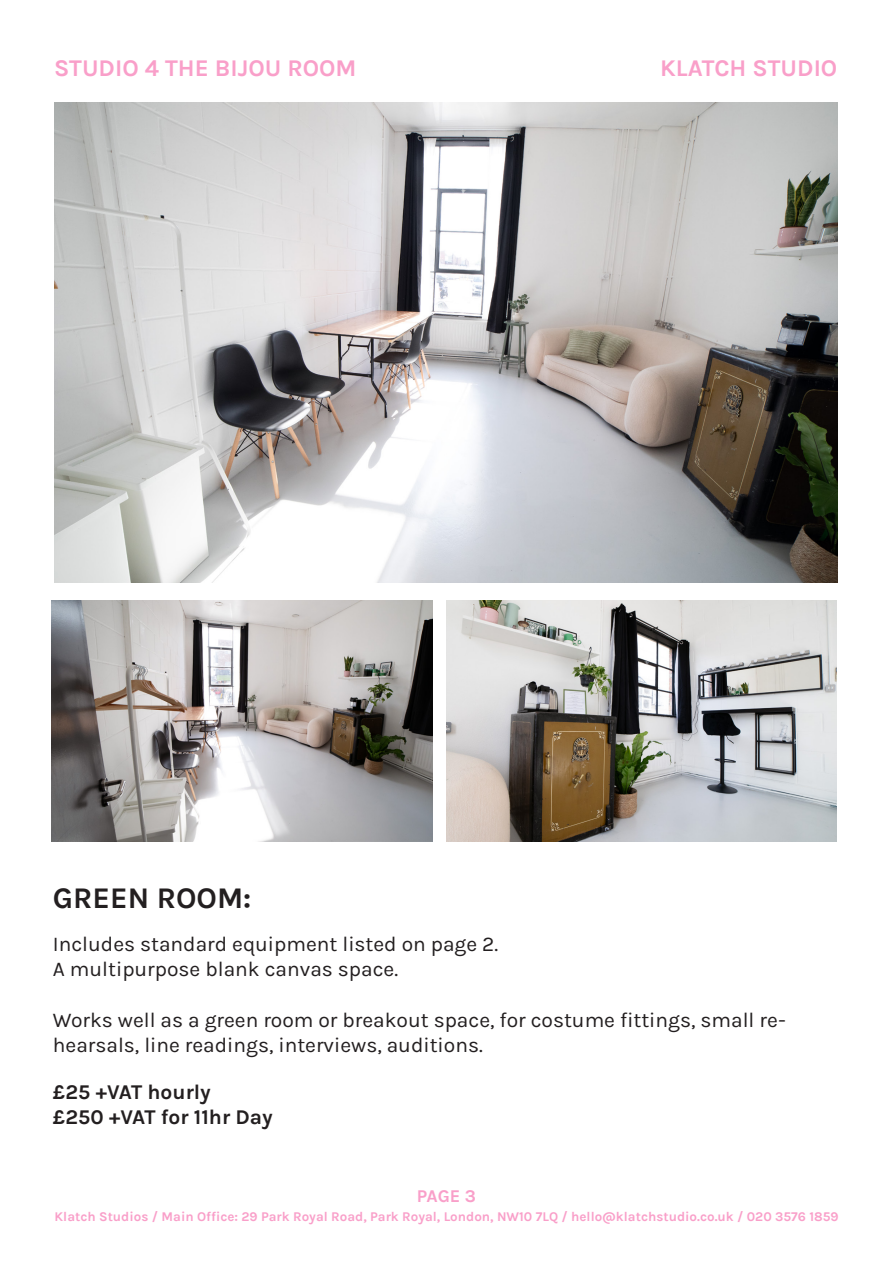
<style>
.page{position:relative;width:893px;height:1263px;background:#fff}
.page>*{position:absolute;margin:0;border:0;box-sizing:border-box;transform-origin:0 0}
.t1{font:700 30px "Karla";color:#231f20}
.t2{font:700 24px "Karla";color:#f99fc9}
.t3{font:21px/25.2px "Karla";color:#231f20}
.t4{font:700 21px "Karla";color:#231f20}
.t5{font:700 18px "Karla";color:#f99fc9}
.t6{font:700 13.35px "Karla";color:#f99fc9}
</style>
<div class="page">
<img style="left:52px;top:600px;width:381px;height:241px">
<img style="left:54px;top:102px;width:784px;height:481px">
<img style="left:446px;top:600px;width:391px;height:242px">
<p class="t2" style="left:54px;top:52px;width:304px">STUDIO 4 THE BIJOU ROOM</p>
<p class="t2" style="left:660px;top:52px;width:179px">KLATCH STUDIO</p>
<p class="t1" style="left:53px;top:878px;width:200px">GREEN ROOM:</p>
<p class="t3" style="left:53px;top:931px;width:447px">Includes standard equipment listed on page 2.</p>
<p class="t3" style="left:53px;top:956px;width:347px">A multipurpose blank canvas space.</p>
<p class="t3" style="left:53px;top:1006px;width:734px">Works well as a green room or breakout space, for costume fittings, small re&shy;hearsals, line readings, interviews, auditions.</p>
<p class="t4" style="left:53px;top:1078px;width:159px">£25 +VAT hourly</p>
<p class="t4" style="left:53px;top:1103px;width:221px">£250 +VAT for 11hr Day</p>
<p class="t5" style="left:417px;top:1184px;width:61px">PAGE 3</p>
<p class="t6" style="left:55px;top:1208px;width:786px">Klatch Studios / Main Office: 29 Park Royal Road, Park Royal, London, NW10 7LQ / hello@klatchstudio.co.uk / 020 3576 1859</p>
</div>
